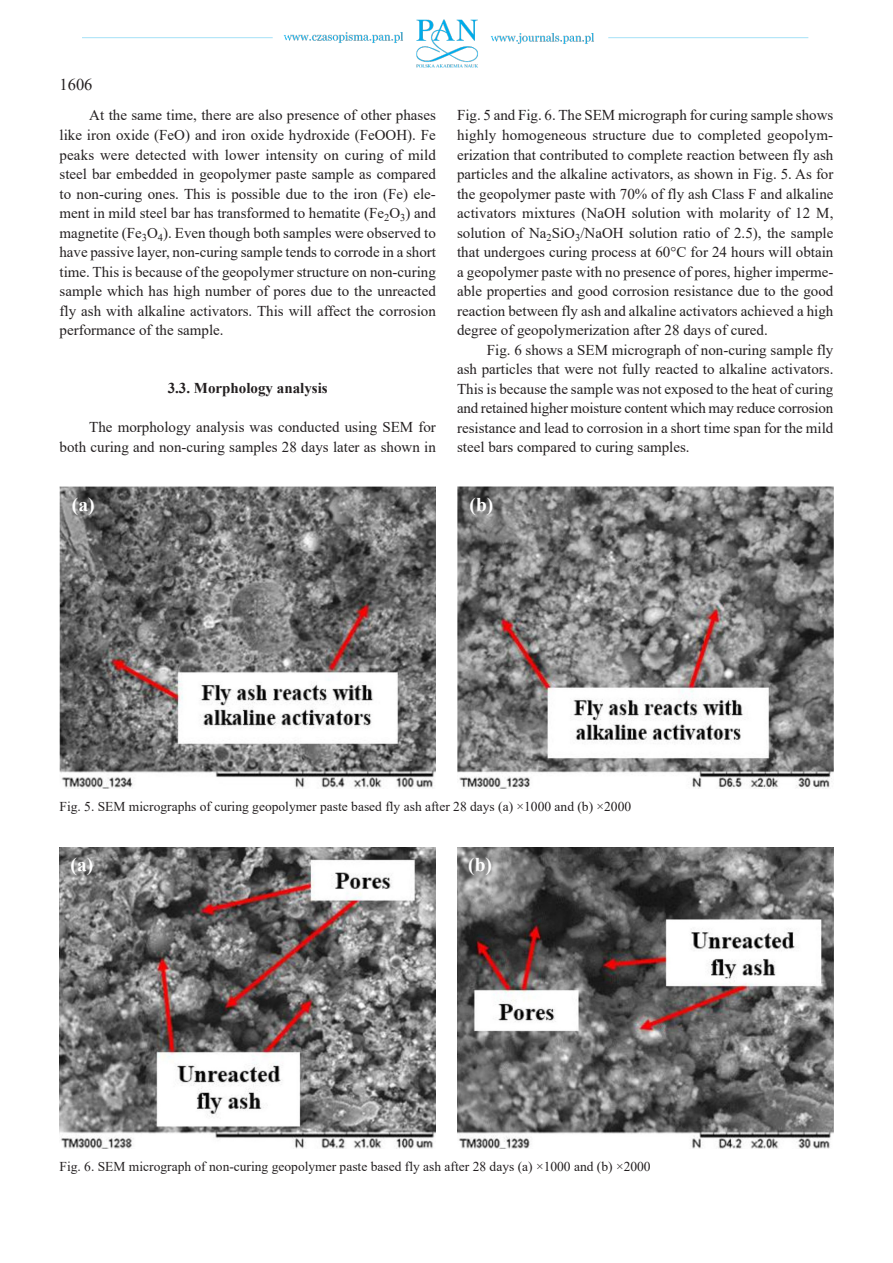
<style>
.page{position:relative;width:893px;height:1263px;background:#fff}
.page>*{position:absolute;margin:0;border:0;box-sizing:border-box;transform-origin:0 0}
.t1{font:700 19.5px "Times New Roman";color:#fff}
.t2{font:16.5px "Times New Roman";color:#231f20}
.t3{font:15px/19.5px "Times New Roman";color:#231f20;text-align:justify}
.t4{font:700 15px "Times New Roman";color:#231f20}
.t5{font:13.5px "Times New Roman";color:#231f20}
</style>
<div class="page">
<img style="left:82px;top:19px;width:727px;height:49px">
<img style="left:60px;top:487px;width:376px;height:301px">
<img style="left:457px;top:487px;width:376px;height:301px">
<img style="left:60px;top:847px;width:376px;height:302px">
<img style="left:457px;top:847px;width:376px;height:302px">
<p class="t2" style="left:60px;top:73px;width:34px">1606</p>
<p class="t3" style="left:60px;top:105px;width:378px;text-indent:30px">At the same time, there are also presence of other phases like iron oxide (FeO) and iron oxide hydroxide (FeOOH</p>
<p class="t3" style="left:60px;top:125px;width:378px;text-indent:348px">). Fe peaks were detected with lower intensity on curing of mild steel bar embedded in geopolymer paste sample as compared to non-curing ones. This is possible due to the iron (Fe) ele&shy;ment in mild steel bar has transformed to hematite (Fe<sub>2</sub>O<sub>3</sub>) and magnetite (Fe<sub>3</sub>O<sub>4</sub>). Even though both samples were observed to have passive layer, non-curing sample tends to corrode in a short time. This is because of the geopolymer structure on non-curing sample which has high number of pores due to the unreacted fly ash with alkaline activators. This will affect the corrosion performance of the sample.</p>
<p class="t4" style="left:168px;top:378px;width:162px">3.3. Morphology analysis</p>
<p class="t3" style="left:60px;top:417px;width:378px;text-align:right">The morphology analysis was conducted using SEM for both curing and non-curing samples 28 days later as shown in</p>
<p class="t3" style="left:457px;top:105px;width:378px">Fig. 5 and Fig. 6. The SEM micrograph for curing sample shows highly homogeneous structure due to completed geopolym&shy;erization that contributed to complete reaction between fly ash particles and the alkaline activators, as shown in Fig. 5. As for the geopolymer paste with 70% of fly ash Class F and alkaline activators mixtures (NaOH solution with molarity of 12 M, solution of Na<sub>2</sub>SiO<sub>3</sub>/NaOH solution ratio of 2.5), the sample that undergoes curing process at 60°C for 24 hours will obtain a geopolymer paste with no presence of pores, higher imperme&shy;able properties and good corrosion resistance due to the good reaction between fly ash and alkaline activators achieved a high degree of geopolymerization after 28 days of cured.</p>
<p class="t3" style="left:457px;top:339px;width:378px;text-indent:30px">Fig. 6 shows a SEM micrograph of non-curing sample fly ash particles that were not fully reacted to alkaline activators.<br>This is because the sample was not exposed to the heat of curing and retained higher moisture content which may reduce corrosion resistance and lead to corrosion in a short time span for the mild steel bars compared to curing samples.</p>
<h1 class="t1" style="left:72px;top:490px;width:24px">(a)</h1>
<h1 class="t1" style="left:469px;top:490px;width:25px">(b)</h1>
<p class="t5" style="left:60px;top:797px;width:573px">Fig. 5. SEM micrographs of curing geopolymer paste based fly ash after 28 days (a) ×1000 and (b) ×2000</p>
<h1 class="t1" style="left:71px;top:851px;width:24px">(a)</h1>
<h1 class="t1" style="left:468px;top:851px;width:25px">(b)</h1>
<p class="t5" style="left:60px;top:1157px;width:593px">Fig. 6. SEM micrograph of non-curing geopolymer paste based fly ash after 28 days (a) ×1000 and (b) ×2000</p>
</div>
